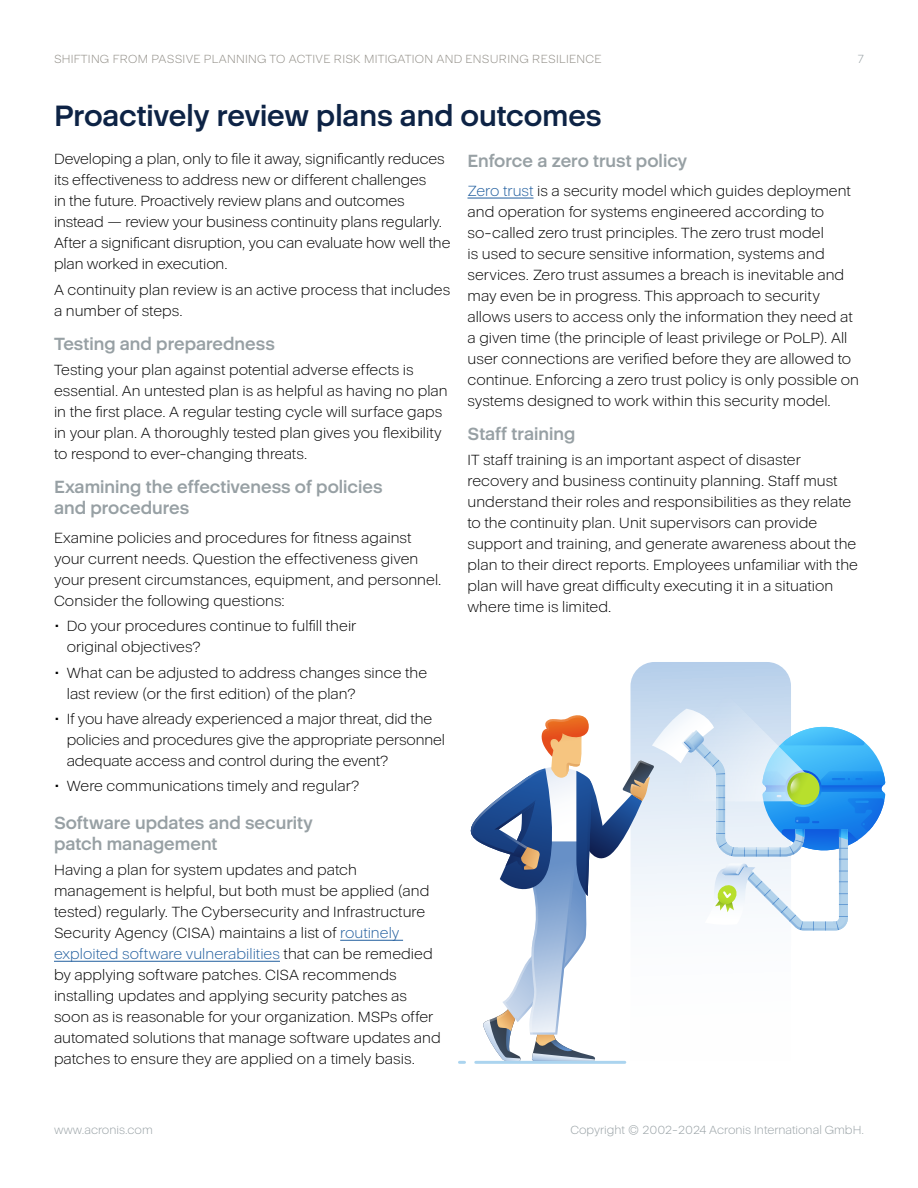
<style>
.page{position:relative;width:918px;height:1188px;background:#fff}
.page>*{position:absolute;margin:0;border:0;box-sizing:border-box;transform-origin:0 0}
.t1{font:700 30px "Acronis Cyber";color:#0d2345}
.t2{font:700 18px/21px "Acronis Cyber";color:#97a0a4}
.t3{font:300 15px/21px "Acronis Cyber";color:#000}
.t4{font:300 12px "Acronis Cyber";letter-spacing:.02em;color:#918e87}
.t5{font:300 12px "Acronis Cyber";color:#97a0a4}
.s1{color:#215e9e}
</style>
<div class="page">
<hr style="left:340px;top:940px;width:63px;height:1px;background:#215e9e">
<hr style="left:54px;top:961px;width:226px;height:1px;background:#215e9e">
<hr style="left:468px;top:198px;width:66px;height:1px;background:#215e9e">
<svg style="left:634px;top:662px;width:154px;height:12px;background:#bbd2eb"></svg>
<svg style="left:459px;top:674px;width:426px;height:390px"></svg>
<p class="t4" style="left:54px;top:52px;width:549px">SHIFTING FROM PASSIVE PLANNING TO ACTIVE RISK MITIGATION AND ENSURING RESILIENCE</p>
<h1 class="t1" style="left:54px;top:98px;width:549px">Proactively review plans and outcomes</h1>
<p class="t5" style="left:857px;top:52px;width:8px">7</p>
<p class="t3" style="left:54px;top:149px;width:398px">Developing a plan, only to file it away, significantly reduces its effectiveness to address new or different challenges<br>in the future. Proactively review plans and outcomes instead — review your business continuity plans regularly.<br>After a significant disruption, you can evaluate how well the plan worked in execution.</p>
<p class="t3" style="left:54px;top:279px;width:398px">A continuity plan review is an active process that includes a number of steps.</p>
<p class="t2" style="left:54px;top:333px;width:222px">Testing and preparedness</p>
<p class="t3" style="left:54px;top:359px;width:395px">Testing your plan against potential adverse effects is essential. An untested plan is as helpful as having no plan in the first place. A regular testing cycle will surface gaps in your plan. A thoroughly tested plan gives you flexibility to respond to ever-changing threats.</p>
<p class="t2" style="left:54px;top:476px;width:330px">Examining the effectiveness of policies and procedures</p>
<p class="t3" style="left:54px;top:527px;width:389px">Examine policies and procedures for fitness against your current needs. Question the effectiveness given your present circumstances, equipment, and personnel.<br>Consider the following questions:</p>
<p class="t3" style="left:67px;top:616px;width:291px;text-indent:-13px">• Do your procedures continue to fulfill their original objectives?</p>
<p class="t3" style="left:67px;top:662px;width:362px;text-indent:-13px">• What can be adjusted to address changes since the last review (or the first edition) of the plan?</p>
<p class="t3" style="left:67px;top:708px;width:380px;text-indent:-13px">• If you have already experienced a major threat, did the policies and procedures give the appropriate personnel adequate access and control during the event?</p>
<p class="t3" style="left:54px;top:775px;width:307px">• Were communications timely and regular?</p>
<p class="t2" style="left:54px;top:812px;width:260px">Software updates and security patch management</p>
<p class="t3" style="left:54px;top:860px;width:388px">Having a plan for system updates and patch management is helpful, but both must be applied (and tested) regularly. The Cybersecurity and Infrastructure Security Agency (CISA) maintains a list of <span class="s1">routinely exploited software vulnerabilities</span> that can be remedied by applying software patches. CISA recommends installing updates and applying security patches as soon as is reasonable for your organization. MSPs offer automated solutions that manage software updates and patches to ensure they are applied on a timely basis.</p>
<p class="t2" style="left:468px;top:150px;width:221px">Enforce a zero trust policy</p>
<p class="t3" style="left:468px;top:180px;width:393px"><span class="s1">Zero trust</span> is a security model which guides deployment and operation for systems engineered according to so-called zero trust principles. The zero trust model<br>is used to secure sensitive information, systems and services. Zero trust assumes a breach is inevitable and may even be in progress. This approach to security allows users to access only the information they need at a given time (the principle of least privilege or PoLP). All user connections are verified before they are allowed to continue. Enforcing a zero trust policy is only possible on systems designed to work within this security model.</p>
<p class="t2" style="left:468px;top:423px;width:109px">Staff training</p>
<p class="t3" style="left:468px;top:450px;width:392px">IT staff training is an important aspect of disaster recovery and business continuity planning. Staff must understand their roles and responsibilities as they relate to the continuity plan. Unit supervisors can provide support and training, and generate awareness about the plan to their direct reports. Employees unfamiliar with the plan will have great difficulty executing it in a situation where time is limited.</p>
<p class="t5" style="left:54px;top:1123px;width:100px">www.acronis.com</p>
<p class="t5" style="left:571px;top:1122px;width:295px">Copyright © 2002-2024 Acronis International GmbH.</p>
</div>
